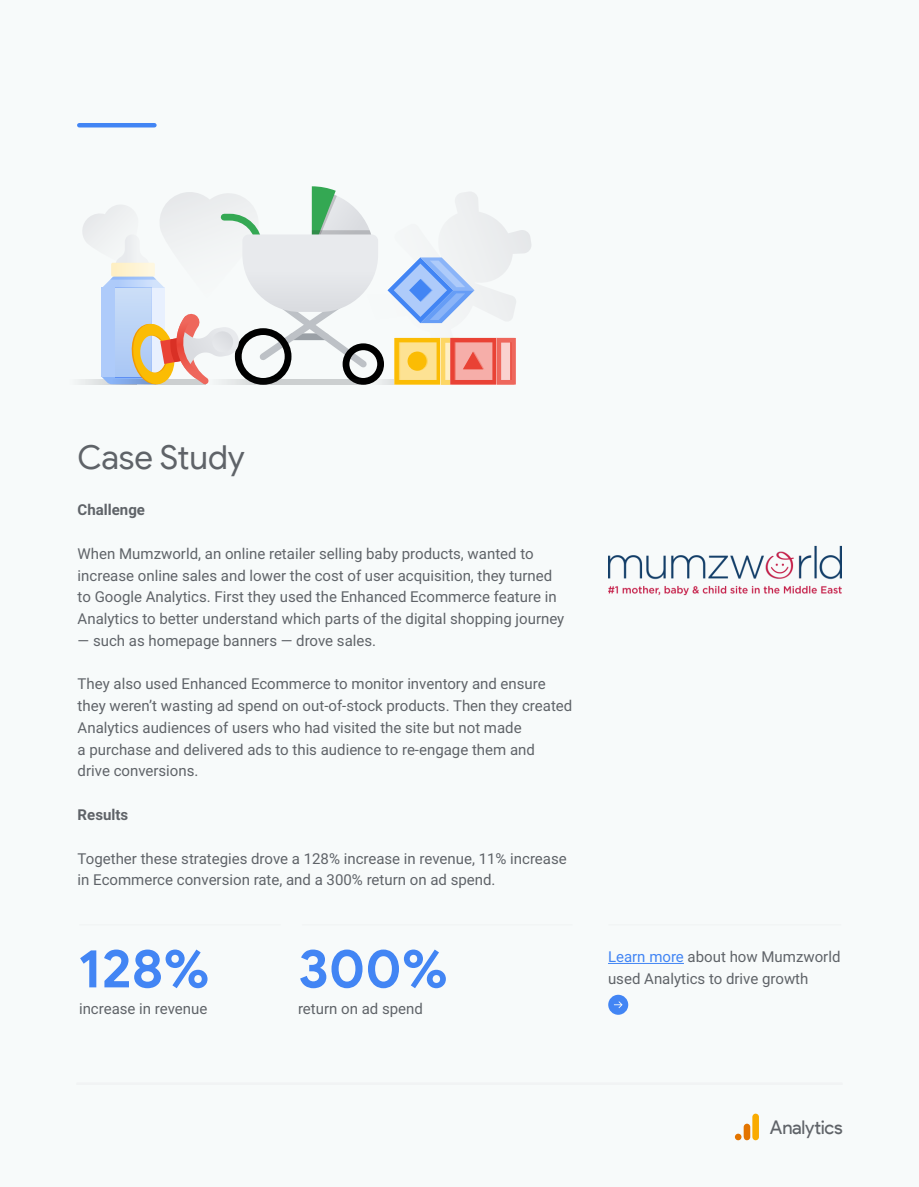
<style>
.page{position:relative;width:919px;height:1187px;background:#fff}
.page>*{position:absolute;margin:0;border:0;box-sizing:border-box;transform-origin:0 0}
.t1{font:700 54px "Google Sans";color:#4285f4}
.t2{font:33px "Google Sans";letter-spacing:-.005em;color:#5f6368}
.t3{font:18.9px "Product Sans";letter-spacing:-.015em;color:#5f6368}
.t4{font:15px/21.8px "Roboto";color:#5f6368}
.t5{font:700 15px "Roboto";color:#5f6368}
.s1{color:#4285f4}
</style>
<div class="page">
<div style="left:0;top:0;width:918px;height:1186px;background:#f7fafa"></div>
<hr style="left:77px;top:1082px;width:765px;height:2px;background:#f1f3f4">
<hr style="left:79px;top:123px;width:75px;height:4px;background:#4285f4">
<img style="left:608px;top:545px;width:233px;height:51px">
<hr style="left:608px;top:963px;width:76px;height:1px;background:#4285f4">
<hr style="left:608px;top:924px;width:232px;height:1px;background:#f1f3f4">
<svg style="left:608px;top:994px;width:20px;height:20px"></svg>
<hr style="left:80px;top:924px;width:200px;height:1px;background:#f1f3f4">
<hr style="left:302px;top:924px;width:270px;height:1px;background:#f1f3f4">
<div style="left:68px;top:379px;width:68px;height:5px;background:#f1f4f4"></div>
<svg style="left:81px;top:186px;width:450px;height:199px"></svg>
<svg style="left:734px;top:1133px;width:7px;height:7px"></svg>
<svg style="left:743px;top:1113px;width:15px;height:27px"></svg>
<h2 class="t2" style="left:78px;top:438px;width:169px">Case Study</h2>
<p class="t5" style="left:78px;top:499px;width:69px">Challenge</p>
<p class="t4" style="left:78px;top:542px;width:488px">When Mumzworld, an online retailer selling baby products, wanted to increase online sales and lower the cost of user acquisition, they turned to Google Analytics. First they used the Enhanced Ecommerce feature in Analytics to better understand which parts of the digital shopping journey</p>
<p class="t4" style="left:78px;top:629px;width:300px">— such as homepage banners — drove sales.</p>
<p class="t4" style="left:78px;top:672px;width:496px">They also used Enhanced Ecommerce to monitor inventory and ensure they weren’t wasting ad spend on out-of-stock products. Then they created Analytics audiences of users who had visited the site but not made<br>a purchase and delivered ads to this audience to re-engage them and<br>drive conversions.</p>
<p class="t5" style="left:78px;top:804px;width:52px">Results</p>
<p class="t4" style="left:78px;top:846px;width:490px">Together these strategies drove a 128% increase in revenue, 11% increase in Ecommerce conversion rate, and a 300% return on ad spend.</p>
<h1 class="t1" style="left:78px;top:935px;width:134px">128%</h1>
<p class="t4" style="left:79px;top:997px;width:130px">increase in revenue</p>
<h1 class="t1" style="left:298px;top:935px;width:152px">300%</h1>
<p class="t4" style="left:298px;top:997px;width:126px">return on ad spend</p>
<p class="t4" style="left:608px;top:945px;width:234px"><span class="s1">Learn more</span> about how Mumzworld</p>
<p class="t4" style="left:608px;top:967px;width:202px">used Analytics to drive growth</p>
<p class="t3" style="left:769px;top:1115px;width:74px">Analytics</p>
</div>
